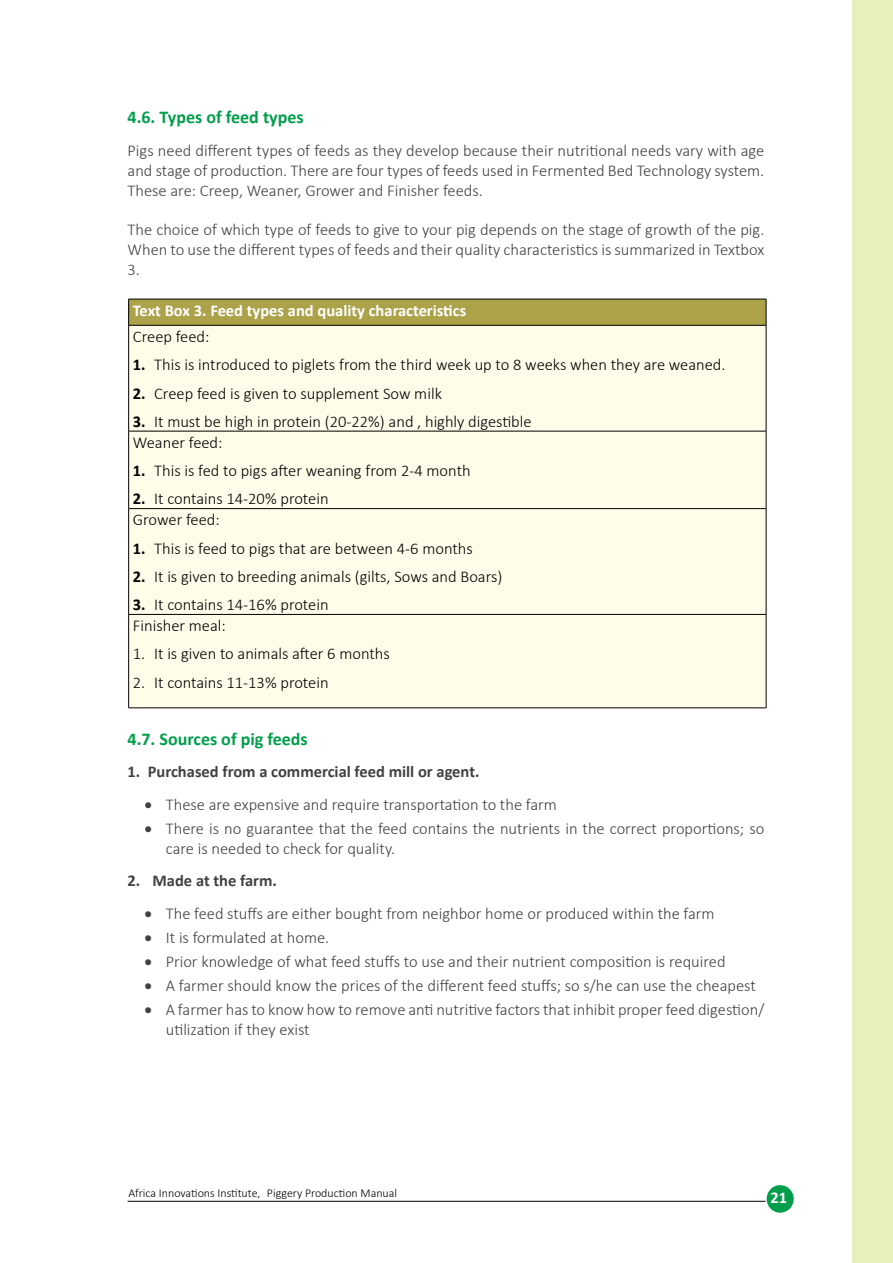
<style>
.page{position:relative;width:893px;height:1263px;background:#fff}
.page>*{position:absolute;margin:0;border:0;box-sizing:border-box;transform-origin:0 0}
.t1{font:700 18px "Calibri";color:#009e4b}
.t2{font:300 16.5px/19.8px "Calibri";color:#414042;text-align:justify}
.t3{font:300 16.5px/20.9px "Calibri";color:#000}
.t4{font:700 16.5px "Calibri";color:#414042}
.t5{font:700 16.5px "Calibri";color:#fff}
.t6{font:300 12px "Calibri";color:#000}
.s1{font-weight:700}
</style>
<div class="page">
<div style="left:852px;top:0;width:41px;height:1263px;background:#e8efbb"></div>
<hr style="left:128px;top:1201px;width:638px;height:1px;background:#000">
<div style="left:767px;top:1185px;width:27px;height:28px;background:#009e4b;border-radius:50%"></div>
<div style="left:129px;top:299px;width:637px;height:26px;background:#aba24a"></div>
<div style="left:129px;top:326px;width:637px;height:382px;background:#fffde9"></div>
<hr style="left:128px;top:299px;width:638px;height:1px;background:#000">
<svg style="left:128px;top:299px;width:1px;height:26px"></svg>
<svg style="left:766px;top:299px;width:1px;height:26px"></svg>
<hr style="left:128px;top:325px;width:638px;height:1px;background:#000">
<hr style="left:128px;top:325px;width:1px;height:106px;background:#000">
<hr style="left:766px;top:325px;width:1px;height:106px;background:#000">
<hr style="left:128px;top:431px;width:638px;height:1px;background:#000">
<hr style="left:128px;top:431px;width:1px;height:77px;background:#000">
<hr style="left:766px;top:431px;width:1px;height:77px;background:#000">
<hr style="left:128px;top:508px;width:638px;height:1px;background:#000">
<hr style="left:128px;top:509px;width:1px;height:105px;background:#000">
<hr style="left:766px;top:509px;width:1px;height:105px;background:#000">
<hr style="left:128px;top:614px;width:638px;height:1px;background:#000">
<hr style="left:128px;top:615px;width:1px;height:93px;background:#000">
<hr style="left:766px;top:615px;width:1px;height:93px;background:#000">
<hr style="left:128px;top:708px;width:638px;height:1px;background:#000">
<p class="t1" style="left:128px;top:106px;width:178px">4.6. Types of feed types</p>
<p class="t2" style="left:128px;top:140px;width:638px">Pigs need different types of feeds as they develop because their nutritional needs vary with age and stage of production. There are four types of feeds used in Fermented Bed Technology system.<br>These are: Creep, Weaner, Grower and Finisher feeds.</p>
<p class="t2" style="left:128px;top:220px;width:638px">The choice of which type of feeds to give to your pig depends on the stage of growth of the pig.<br>When to use the different types of feeds and their quality characteristics is summarized in Textbox 3.</p>
<p class="t5" style="left:133px;top:300px;width:335px">Text Box 3. Feed types and quality characteristics</p>
<p class="t3" style="left:133px;top:326px;width:78px">Creep feed:</p>
<p class="t3" style="left:133px;top:354px;width:594px"><span class="s1">1.</span> This is introduced to piglets from the third week up to 8 weeks when they are weaned.</p>
<p class="t3" style="left:133px;top:382px;width:311px"><span class="s1">2.</span> Creep feed is given to supplement Sow milk</p>
<p class="t3" style="left:133px;top:411px;width:400px"><span class="s1">3.</span> It must be high in protein (20-22%) and , highly digestible<br>Weaner feed:</p>
<p class="t3" style="left:133px;top:460px;width:339px"><span class="s1">1.</span> This is fed to pigs after weaning from 2-4 month</p>
<p class="t3" style="left:133px;top:488px;width:197px"><span class="s1">2.</span> It contains 14-20% protein<br>Grower feed:</p>
<p class="t3" style="left:133px;top:537px;width:341px"><span class="s1">1.</span> This is feed to pigs that are between 4-6 months</p>
<p class="t3" style="left:133px;top:566px;width:371px"><span class="s1">2.</span> It is given to breeding animals (gilts, Sows and Boars)</p>
<p class="t3" style="left:133px;top:594px;width:197px"><span class="s1">3.</span> It contains 14-16% protein<br>Finisher meal:</p>
<p class="t3" style="left:133px;top:643px;width:258px">1. It is given to animals after 6 months</p>
<p class="t3" style="left:133px;top:671px;width:197px">2. It contains 11-13% protein</p>
<p class="t1" style="left:128px;top:727px;width:182px">4.7. Sources of pig feeds</p>
<p class="t4" style="left:128px;top:761px;width:353px">1. Purchased from a commercial feed mill or agent.</p>
<p class="t2" style="left:145px;top:794px;width:414px">• These are expensive and require transportation to the farm</p>
<p class="t2" style="left:166px;top:818px;width:600px;text-indent:-21px">• There is no guarantee that the feed contains the nutrients in the correct proportions; so care is needed to check for quality.</p>
<p class="t4" style="left:128px;top:870px;width:151px">2. Made at the farm.</p>
<p class="t2" style="left:145px;top:903px;width:572px">• The feed stuffs are either bought from neighbor home or produced within the farm</p>
<p class="t2" style="left:145px;top:927px;width:186px">• It is formulated at home.</p>
<p class="t2" style="left:145px;top:951px;width:583px">• Prior knowledge of what feed stuffs to use and their nutrient composition is required</p>
<p class="t2" style="left:145px;top:976px;width:613px">• A farmer should know the prices of the different feed stuffs; so s/he can use the cheapest</p>
<p class="t2" style="left:166px;top:1000px;width:600px;text-indent:-21px">• A farmer has to know how to remove anti nutritive factors that inhibit proper feed digestion/ utilization if they exist</p>
<p class="t6" style="left:128px;top:1186px;width:270px">Africa Innovations Institute, Piggery Production Manual</p>
<p class="t5" style="left:770px;top:1187px;width:18px">21</p>
</div>
